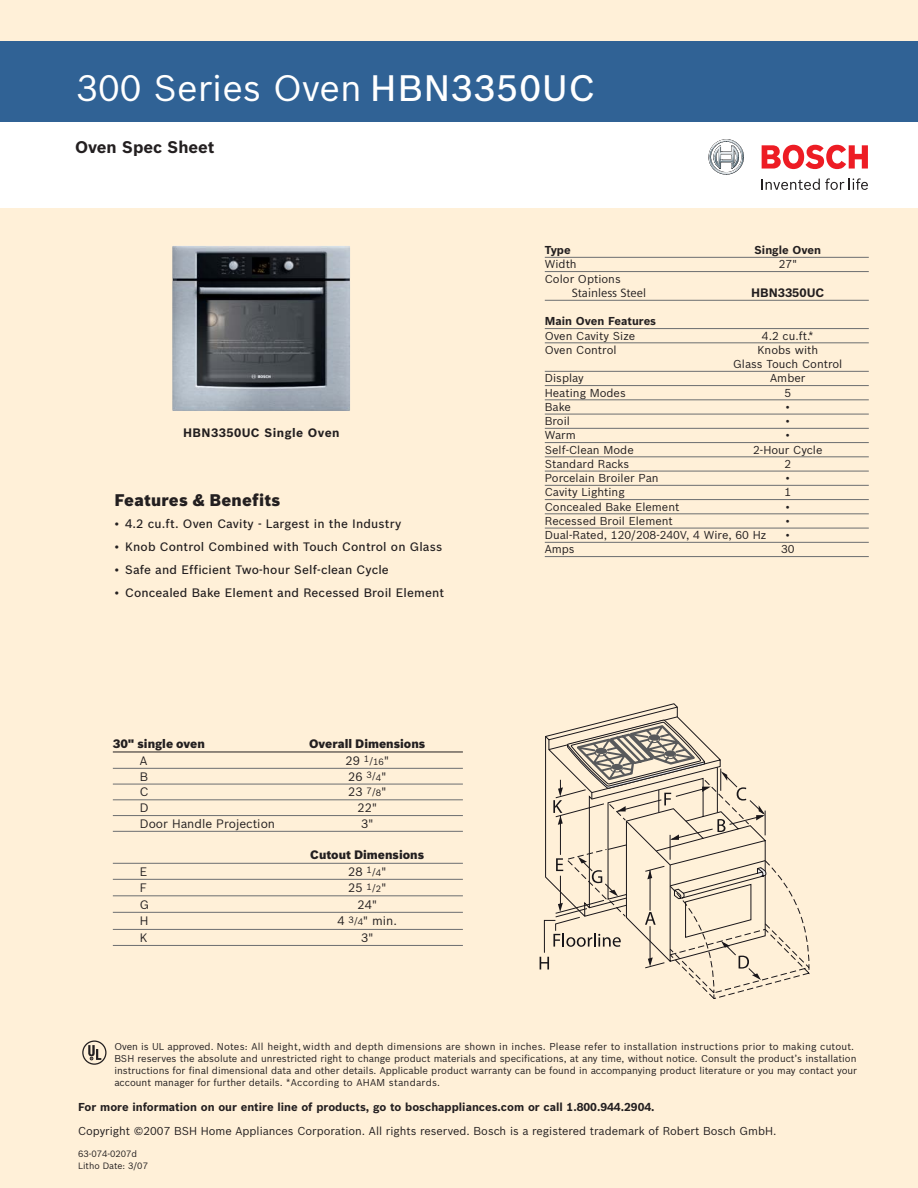
<style>
.page{position:relative;width:918px;height:1188px;background:#fff}
.page>*{position:absolute;margin:0;border:0;box-sizing:border-box;transform-origin:0 0}
.t1{font:36px "Bosch Sans";color:#fff}
.t2{font:900 16.5px "Bosch Sans";letter-spacing:.015em;color:#231f20}
.t3{font:700 16.5px "Bosch Sans";color:#231f20}
.t4{font:500 12px "Bosch Sans";letter-spacing:.01em;color:#231f20}
.t5{font:12px "Bosch Sans";color:#231f20}
.t6{font:900 12px "Bosch Sans";color:#231f20}
.t7{font:700 12px "Bosch Sans";letter-spacing:.035em;color:#231f20}
.t8{font:12px "Siemens Sans";color:#231f20}
.t9{font:700 12px "Bosch Sans";color:#231f20}
.t10{font:300 12px "Avenir";color:#231f20}
.t11{font:11.25px/14.2px "Bosch Sans";color:#231f20;text-align:center}
.t12{font:700 11.25px "Bosch Sans";color:#231f20}
.t13{font:9.75px/12px "Bosch Sans";color:#231f20}
.t14{font:9px/12px "Bosch Sans";color:#231f20}
.s1{font-weight:500}
.s2{font-size:12px}
.s3{font-size:9px}
</style>
<div class="page">
<div style="left:0;top:209px;width:918px;height:979px;background:#fff0d8"></div>
<div style="left:0;top:0;width:918px;height:56px;background:#fff0d8"></div>
<div style="left:0;top:41px;width:918px;height:81px;background:#306295"></div>
<hr style="left:545px;top:257px;width:324px;height:1px;background:#6c6e70">
<hr style="left:545px;top:271px;width:324px;height:1px;background:#6c6e70">
<hr style="left:545px;top:300px;width:324px;height:1px;background:#6c6e70">
<hr style="left:545px;top:328px;width:324px;height:1px;background:#6c6e70">
<hr style="left:545px;top:343px;width:324px;height:1px;background:#6c6e70">
<hr style="left:545px;top:371px;width:324px;height:1px;background:#6c6e70">
<hr style="left:545px;top:385px;width:324px;height:1px;background:#6c6e70">
<hr style="left:545px;top:400px;width:324px;height:1px;background:#6c6e70">
<hr style="left:545px;top:414px;width:324px;height:1px;background:#6c6e70">
<hr style="left:545px;top:428px;width:324px;height:1px;background:#6c6e70">
<hr style="left:545px;top:442px;width:324px;height:1px;background:#6c6e70">
<hr style="left:545px;top:457px;width:324px;height:1px;background:#6c6e70">
<hr style="left:545px;top:471px;width:324px;height:1px;background:#6c6e70">
<hr style="left:545px;top:485px;width:324px;height:1px;background:#6c6e70">
<hr style="left:545px;top:499px;width:324px;height:1px;background:#6c6e70">
<hr style="left:545px;top:514px;width:324px;height:1px;background:#6c6e70">
<hr style="left:545px;top:528px;width:324px;height:1px;background:#6c6e70">
<hr style="left:545px;top:542px;width:324px;height:1px;background:#6c6e70">
<hr style="left:545px;top:556px;width:324px;height:1px;background:#6c6e70">
<svg style="left:708px;top:139px;width:36px;height:36px"></svg>
<svg style="left:762px;top:178px;width:106px;height:12px"></svg>
<svg style="left:762px;top:145px;width:106px;height:24px"></svg>
<div style="left:82px;top:1040px;width:25px;height:25px;border:1px solid #231f20;border-radius:50%"></div>
<svg style="left:88px;top:1045px;width:13px;height:15px"></svg>
<hr style="left:113px;top:752px;width:350px;height:1px;background:#231f20">
<hr style="left:113px;top:768px;width:350px;height:1px;background:#6c6e70">
<hr style="left:113px;top:784px;width:350px;height:1px;background:#6c6e70">
<hr style="left:113px;top:800px;width:350px;height:1px;background:#6c6e70">
<hr style="left:113px;top:815px;width:350px;height:1px;background:#6c6e70">
<hr style="left:113px;top:831px;width:350px;height:1px;background:#6c6e70">
<hr style="left:113px;top:863px;width:350px;height:1px;background:#6c6e70">
<hr style="left:113px;top:879px;width:350px;height:1px;background:#6c6e70">
<hr style="left:113px;top:896px;width:350px;height:1px;background:#6c6e70">
<hr style="left:113px;top:912px;width:350px;height:1px;background:#6c6e70">
<hr style="left:113px;top:929px;width:350px;height:1px;background:#6c6e70">
<hr style="left:113px;top:945px;width:350px;height:1px;background:#6c6e70">
<img style="left:172px;top:246px;width:178px;height:165px">
<svg style="left:540px;top:703px;width:269px;height:296px"></svg>
<h1 class="t1" style="left:77px;top:71px;width:520px">300 Series Oven <span class="s1">HBN3350UC</span></h1>
<h2 class="t3" style="left:75px;top:140px;width:141px">Oven Spec Sheet</h2>
<p class="t7" style="left:183px;top:428px;width:158px">HBN3350UC Single Oven</p>
<h2 class="t2" style="left:114px;top:493px;width:168px">Features &amp; Benefits</h2>
<p class="t4" style="left:114px;top:519px;width:289px">• 4.2 cu.ft. Oven Cavity - Largest in the Industry</p>
<p class="t4" style="left:114px;top:541px;width:329px">• Knob Control Combined with Touch Control on Glass</p>
<p class="t4" style="left:114px;top:564px;width:276px">• Safe and Efficient Two-hour Self-clean Cycle</p>
<p class="t4" style="left:114px;top:587px;width:331px">• Concealed Bake Element and Recessed Broil Element</p>
<p class="t6" style="left:113px;top:739px;width:94px">30" single oven</p>
<p class="t6" style="left:309px;top:739px;width:118px">Overall Dimensions</p>
<p class="t5" style="left:140px;top:755px;width:9px">A</p>
<p class="t14" style="left:346px;top:755px;width:45px"><span class="s2">29</span> 1/16<span class="s2">"</span></p>
<p class="t5" style="left:140px;top:771px;width:10px">B</p>
<p class="t5" style="left:348px;top:771px;width:39px">26 <sup>3</sup><span class="s3">/4</span>"</p>
<p class="t5" style="left:140px;top:786px;width:10px">C</p>
<p class="t5" style="left:348px;top:786px;width:39px">23 <sup>7</sup><span class="s3">/8</span>"</p>
<p class="t5" style="left:140px;top:802px;width:10px">D</p>
<p class="t5" style="left:358px;top:802px;width:21px">22"</p>
<p class="t5" style="left:140px;top:818px;width:137px">Door Handle Projection</p>
<p class="t5" style="left:361px;top:818px;width:14px">3"</p>
<p class="t6" style="left:310px;top:850px;width:115px">Cutout Dimensions</p>
<p class="t5" style="left:140px;top:866px;width:9px">E</p>
<p class="t5" style="left:348px;top:866px;width:39px">28 <sup>1</sup><span class="s3">/4</span>"</p>
<p class="t5" style="left:140px;top:882px;width:9px">F</p>
<p class="t5" style="left:348px;top:882px;width:39px">25 <sup>1</sup><span class="s3">/2</span>"</p>
<p class="t5" style="left:140px;top:899px;width:11px">G</p>
<p class="t5" style="left:358px;top:899px;width:21px">24"</p>
<p class="t5" style="left:140px;top:916px;width:10px">H</p>
<p class="t5" style="left:337px;top:916px;width:61px">4 <sup>3</sup><span class="s3">/4</span>" min.</p>
<p class="t5" style="left:140px;top:932px;width:9px">K</p>
<p class="t5" style="left:361px;top:932px;width:14px">3"</p>
<p class="t12" style="left:545px;top:245px;width:27px">Type</p>
<p class="t12" style="left:755px;top:245px;width:68px">Single Oven</p>
<p class="t11" style="left:545px;top:258px;width:33px">Width</p>
<p class="t11" style="left:779px;top:258px;width:20px">27"</p>
<p class="t11" style="left:545px;top:272px;width:78px">Color Options</p>
<p class="t8" style="left:572px;top:288px;width:76px">Stainless Steel</p>
<p class="t9" style="left:751px;top:287px;width:75px">HBN3350UC</p>
<p class="t12" style="left:545px;top:316px;width:113px">Main Oven Features</p>
<p class="t11" style="left:545px;top:329px;width:92px">Oven Cavity Size</p>
<p class="t11" style="left:762px;top:329px;width:53px">4.2 cu.ft.*</p>
<p class="t11" style="left:545px;top:343px;width:73px">Oven Control</p>
<p class="t11" style="left:733px;top:343px;width:111px">Knobs with<br>Glass Touch Control</p>
<p class="t11" style="left:545px;top:372px;width:41px">Display</p>
<p class="t11" style="left:770px;top:372px;width:37px">Amber</p>
<p class="t11" style="left:545px;top:386px;width:82px">Heating Modes</p>
<p class="t11" style="left:784px;top:386px;width:8px">5</p>
<p class="t11" style="left:545px;top:400px;width:28px">Bake</p>
<p class="t11" style="left:786px;top:400px;width:6px">•</p>
<p class="t11" style="left:545px;top:415px;width:27px">Broil</p>
<p class="t11" style="left:786px;top:415px;width:6px">•</p>
<p class="t11" style="left:545px;top:429px;width:33px">Warm</p>
<p class="t11" style="left:786px;top:429px;width:6px">•</p>
<p class="t11" style="left:545px;top:443px;width:90px">Self-Clean Mode</p>
<p class="t11" style="left:753px;top:443px;width:71px">2-Hour Cycle</p>
<p class="t11" style="left:545px;top:457px;width:86px">Standard Racks</p>
<p class="t11" style="left:784px;top:457px;width:8px">2</p>
<p class="t11" style="left:545px;top:472px;width:115px">Porcelain Broiler Pan</p>
<p class="t11" style="left:786px;top:472px;width:6px">•</p>
<p class="t11" style="left:545px;top:486px;width:81px">Cavity Lighting</p>
<p class="t11" style="left:784px;top:486px;width:8px">1</p>
<p class="t11" style="left:545px;top:500px;width:136px">Concealed Bake Element</p>
<p class="t11" style="left:786px;top:500px;width:6px">•</p>
<p class="t11" style="left:545px;top:514px;width:130px">Recessed Broil Element</p>
<p class="t11" style="left:786px;top:514px;width:6px">•</p>
<p class="t11" style="left:545px;top:529px;width:223px">Dual-Rated, 120/208-240V, 4 Wire, 60 Hz</p>
<p class="t11" style="left:786px;top:529px;width:6px">•</p>
<p class="t11" style="left:545px;top:543px;width:31px">Amps</p>
<p class="t11" style="left:781px;top:543px;width:15px">30</p>
<p class="t13" style="left:114px;top:1041px;width:744px">Oven is UL approved. Notes: All height, width and depth dimensions are shown in inches. Please refer to installation instructions prior to making cutout.<br>BSH reserves the absolute and unrestricted right to change product materials and specifications, at any time, without notice. Consult the product’s installation instructions for final dimensional data and other details. Applicable product warranty can be found in accompanying product literature or you may contact your account manager for further details. *According to AHAM standards.</p>
<p class="t12" style="left:78px;top:1102px;width:578px">For more information on our entire line of products, go to boschappliances.com or call 1.800.944.2904.</p>
<p class="t11" style="left:78px;top:1125px;width:700px">Copyright ©2007 BSH Home Appliances Corporation. All rights reserved. Bosch is a registered trademark of Robert Bosch GmbH.</p>
<p class="t10" style="left:468px;top:1129px;width:10px">D</p>
<p class="t14" style="left:78px;top:1148px;width:72px">63-074-0207d<br>Litho Date: 3/07</p>
</div>
